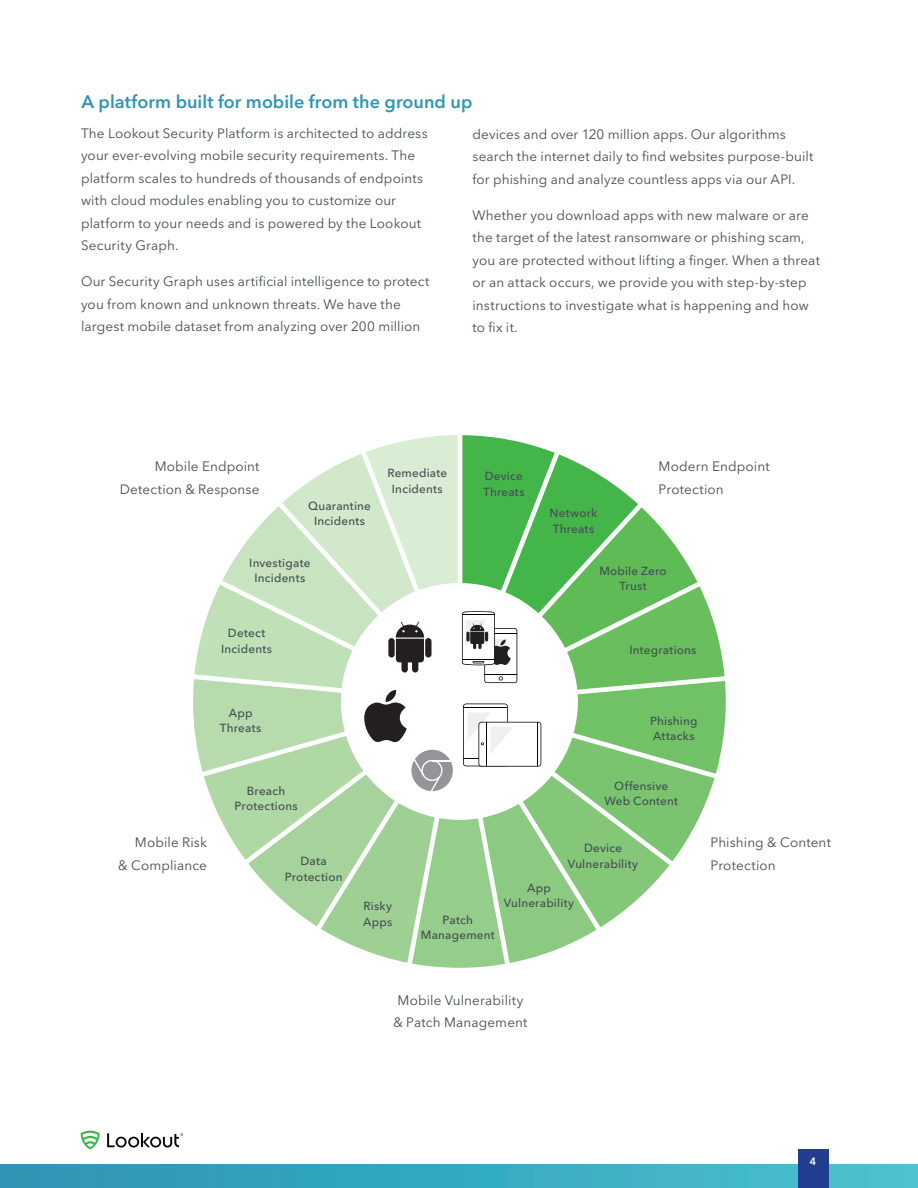
<style>
.page{position:relative;width:918px;height:1188px;background:#fff}
.page>*{position:absolute;margin:0;border:0;box-sizing:border-box;transform-origin:0 0}
.Headline{font:600 18px "Avenir Next LT Pro";color:#3095b4}
.BodyCopy{font:13.5px/22.5px "Avenir Next LT Pro";letter-spacing:.01em;color:#444d51}
.BodyCopy-2{font:500 11.7px/15.6px "Avenir Next LT Pro";letter-spacing:.015em;color:#444d51;text-align:center}
.t1{font:600 10.5px "Avenir Next LT Pro";color:#fff}
</style>
<div class="page">
<div style="left:0;top:1165px;width:918px;height:23px;background:linear-gradient(to right,#2a94b4,#49c1cd)"></div>
<div style="left:798px;top:1150px;width:30px;height:38px;background:#233e91"></div>
<svg style="left:81px;top:1131px;width:19px;height:18px"></svg>
<svg style="left:107px;top:1133px;width:76px;height:15px"></svg>
<svg style="left:193px;top:435px;width:533px;height:533px"></svg>
<p class="Headline" style="left:81px;top:91px;width:392px">A platform built for mobile from the ground up</p>
<p class="BodyCopy" style="left:81px;top:122px;width:348px">The Lookout Security Platform is architected to address your ever-evolving mobile security requirements. The platform scales to hundreds of thousands of endpoints with cloud modules enabling you to customize our platform to your needs and is powered by the Lookout Security Graph.</p>
<p class="BodyCopy" style="left:81px;top:270px;width:350px">Our Security Graph uses artificial intelligence to protect you from known and unknown threats. We have the largest mobile dataset from analyzing over 200 million</p>
<p class="BodyCopy" style="left:472px;top:123px;width:342px">devices and over 120 million apps. Our algorithms search the internet daily to find websites purpose-built for phishing and analyze countless apps via our API.</p>
<p class="BodyCopy" style="left:472px;top:204px;width:349px">Whether you download apps with new malware or are the target of the latest ransomware or phishing scam, you are protected without lifting a finger. When a threat or an attack occurs, we provide you with step-by-step instructions to investigate what is happening and how to fix it.</p>
<p class="BodyCopy" style="left:120px;top:455px;width:141px;text-align:right">Mobile Endpoint<br>Detection &amp; Response</p>
<p class="BodyCopy" style="left:659px;top:455px;width:113px">Modern Endpoint<br>Protection</p>
<p class="BodyCopy-2" style="left:387px;top:465px;width:61px">Remediate<br>Incidents</p>
<p class="BodyCopy-2" style="left:483px;top:468px;width:43px;text-align:left">Device<br>Threats</p>
<p class="BodyCopy-2" style="left:308px;top:498px;width:64px">Quarantine<br>Incidents</p>
<p class="BodyCopy-2" style="left:249px;top:555px;width:63px">Investigate<br>Incidents</p>
<p class="BodyCopy-2" style="left:221px;top:625px;width:52px">Detect<br>Incidents</p>
<p class="BodyCopy-2" style="left:220px;top:705px;width:43px">App<br>Threats</p>
<p class="BodyCopy" style="left:118px;top:831px;width:90px;text-align:right">Mobile Risk<br>&amp; Compliance</p>
<p class="BodyCopy-2" style="left:235px;top:783px;width:65px">Breach<br>Protections</p>
<p class="BodyCopy-2" style="left:285px;top:853px;width:59px">Data<br>Protection</p>
<p class="BodyCopy-2" style="left:363px;top:898px;width:31px;text-align:left">Risky<br>Apps</p>
<p class="BodyCopy-2" style="left:550px;top:505px;width:49px;text-align:left">Network<br>Threats</p>
<p class="BodyCopy-2" style="left:599px;top:563px;width:69px">Mobile Zero<br>Trust</p>
<p class="BodyCopy-2" style="left:629px;top:642px;width:68px">Integrations</p>
<p class="BodyCopy-2" style="left:650px;top:713px;width:49px;text-align:left">Phishing<br>Attacks</p>
<p class="BodyCopy-2" style="left:604px;top:778px;width:75px">Offensive<br>Web Content</p>
<p class="BodyCopy-2" style="left:421px;top:912px;width:75px">Patch<br>Management</p>
<p class="BodyCopy-2" style="left:568px;top:840px;width:72px">Device<br>Vulnerability</p>
<p class="BodyCopy-2" style="left:504px;top:880px;width:72px">App<br>Vulnerability</p>
<p class="BodyCopy" style="left:711px;top:831px;width:122px">Phishing &amp; Content<br>Protection</p>
<p class="BodyCopy" style="left:393px;top:989px;width:136px;text-align:center">Mobile Vulnerability &amp; Patch Management</p>
<p class="t1" style="left:810px;top:1155px;width:8px">4</p>
</div>
